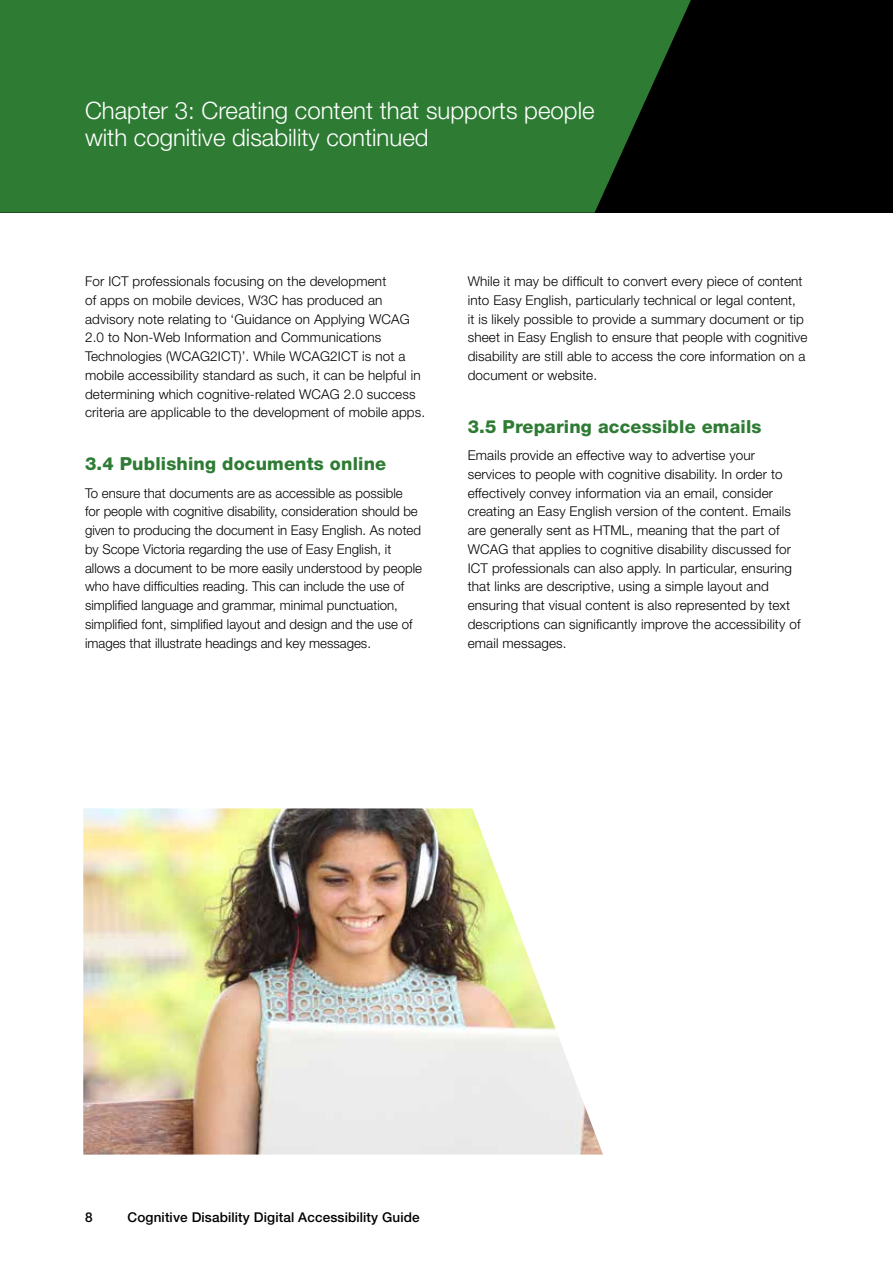
<style>
.page{position:relative;width:893px;height:1263px;background:#fff}
.page>*{position:absolute;margin:0;border:0;box-sizing:border-box;transform-origin:0 0}
.t1{font:300 24px/27px "Helvetica Neue LT Pro";color:#fff}
.t2{font:800 18px "Helvetica Neue LT Pro";letter-spacing:.01em;color:#2e7c34}
.t3{font:300 13.5px/18.8px "Helvetica Neue LT Pro";letter-spacing:.01em;color:#000}
.t4{font:500 13.5px "Helvetica Neue LT Pro";letter-spacing:.01em;color:#000}
</style>
<div class="page">
<div style="left:0;top:0;width:893px;height:213px;background:#000"></div>
<svg style="left:0;top:0;width:691px;height:213px;fill:#2e7c34"></svg>
<img style="left:83px;top:808px;width:520px;height:346px">
<h1 class="t1" style="left:85px;top:97px;width:511px">Chapter 3: Creating content that supports people with cognitive disability continued</h1>
<p class="t3" style="left:85px;top:272px;width:342px">For ICT professionals focusing on the development<br>of apps on mobile devices, W3C has produced an advisory note relating to ‘Guidance on Applying WCAG 2.0 to Non-Web Information and Communications Technologies (WCAG2ICT)’. While WCAG2ICT is not a mobile accessibility standard as such, it can be helpful in determining which cognitive-related WCAG 2.0 success criteria are applicable to the development of mobile apps.</p>
<h2 class="t2" style="left:85px;top:453px;width:303px">3.4 Publishing documents online</h2>
<p class="t3" style="left:85px;top:483px;width:338px">To ensure that documents are as accessible as possible<br>for people with cognitive disability, consideration should be given to producing the document in Easy English. As noted by Scope Victoria regarding the use of Easy English, it allows a document to be more easily understood by people who have difficulties reading. This can include the use of simplified language and grammar, minimal punctuation, simplified font, simplified layout and design and the use of images that illustrate headings and key messages.</p>
<p class="t3" style="left:468px;top:272px;width:341px">While it may be difficult to convert every piece of content into Easy English, particularly technical or legal content,<br>it is likely possible to provide a summary document or tip sheet in Easy English to ensure that people with cognitive disability are still able to access the core information on a document or website.</p>
<h2 class="t2" style="left:468px;top:416px;width:295px">3.5 Preparing accessible emails</h2>
<p class="t3" style="left:468px;top:446px;width:334px">Emails provide an effective way to advertise your services to people with cognitive disability. In order to effectively convey information via an email, consider creating an Easy English version of the content. Emails are generally sent as HTML, meaning that the part of WCAG that applies to cognitive disability discussed for ICT professionals can also apply. In particular, ensuring that links are descriptive, using a simple layout and ensuring that visual content is also represented by text descriptions can significantly improve the accessibility of email messages.</p>
<p class="t4" style="left:85px;top:1209px;width:9px">8</p>
<p class="t4" style="left:128px;top:1209px;width:294px">Cognitive Disability Digital Accessibility Guide</p>
</div>
